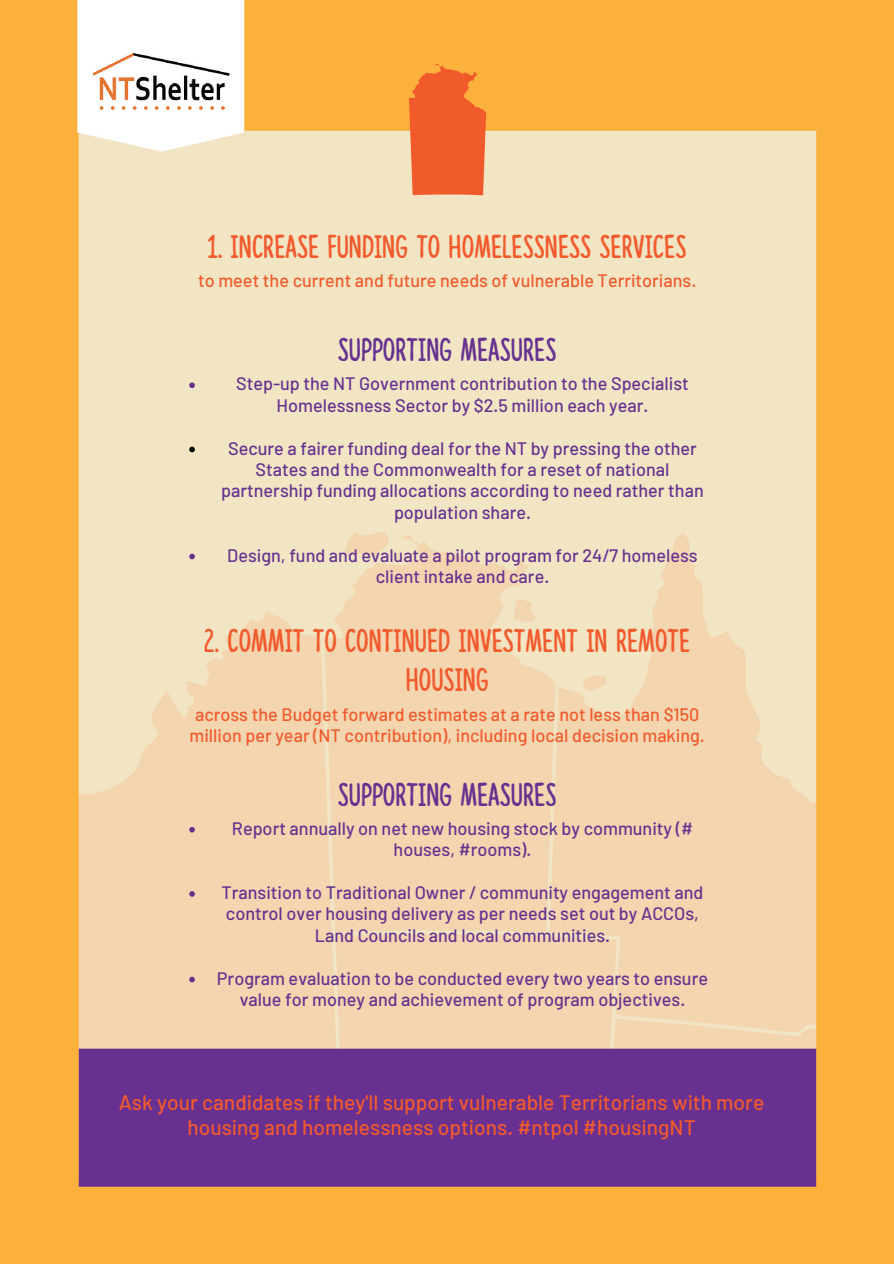
<style>
.page{position:relative;width:894px;height:1264px;background:#fff}
.page>*{position:absolute;margin:0;border:0;box-sizing:border-box;transform-origin:0 0}
.t1{font:33px/39.5px "Lazingonasunnyafternoon";color:#f15a2d;text-align:center}
.t2{font:33px "Lazingonasunnyafternoon";color:#663290}
.t3{font:500 21px/24.9px "Barlow";color:#f15a2d;text-align:center}
.t4{font:500 18px/21.5px "Barlow";color:#663290;text-align:center}
.t5{font:500 18px/21.5px "Barlow";color:#f15a2d;text-align:center}
</style>
<div class="page">
<img style="left:0;top:0;width:893px;height:1263px">
<svg style="left:189px;top:382px;width:6px;height:6px"></svg>
<svg style="left:189px;top:446px;width:6px;height:6px"></svg>
<svg style="left:189px;top:553px;width:6px;height:6px"></svg>
<svg style="left:189px;top:827px;width:6px;height:5px"></svg>
<svg style="left:189px;top:891px;width:6px;height:5px"></svg>
<svg style="left:189px;top:976px;width:6px;height:6px"></svg>
<h1 class="t1" style="left:208px;top:230px;width:480px">1. INCREASE FUNDING TO HOMELESSNESS SERVICES</h1>
<p class="t5" style="left:198px;top:269px;width:499px">to meet the current and future needs of vulnerable Territorians.</p>
<h1 class="t2" style="left:338px;top:336px;width:220px">SUPPORTING MEASURES</h1>
<p class="t4" style="left:236px;top:372px;width:454px">Step-up the NT Government contribution to the Specialist<br>Homelessness Sector by $2.5 million each year.</p>
<p class="t4" style="left:221px;top:436px;width:484px">Secure a fairer funding deal for the NT by pressing the other States and the Commonwealth for a reset of national partnership funding allocations according to need rather than population share.</p>
<p class="t4" style="left:227px;top:543px;width:472px">Design, fund and evaluate a pilot program for 24/7 homeless client intake and care.</p>
<h1 class="t1" style="left:204px;top:624px;width:487px">2. COMMIT TO CONTINUED INVESTMENT IN REMOTE<br>HOUSING</h1>
<p class="t5" style="left:189px;top:702px;width:516px">across the Budget forward estimates at a rate not less than $150 million per year (NT contribution), including local decision making.</p>
<h1 class="t2" style="left:338px;top:780px;width:220px">SUPPORTING MEASURES</h1>
<p class="t4" style="left:232px;top:816px;width:462px">Report annually on net new housing stock by community (# houses, #rooms).</p>
<p class="t4" style="left:221px;top:881px;width:483px">Transition to Traditional Owner / community engagement and control over housing delivery as per needs set out by ACCOs,<br>Land Councils and local communities.</p>
<p class="t4" style="left:217px;top:966px;width:492px">Program evaluation to be conducted every two years to ensure value for money and achievement of program objectives.</p>
<p class="t3" style="left:119px;top:1089px;width:647px">Ask your candidates if they'll support vulnerable Territorians with more housing and homelessness options. #ntpol #housingNT</p>
</div>
